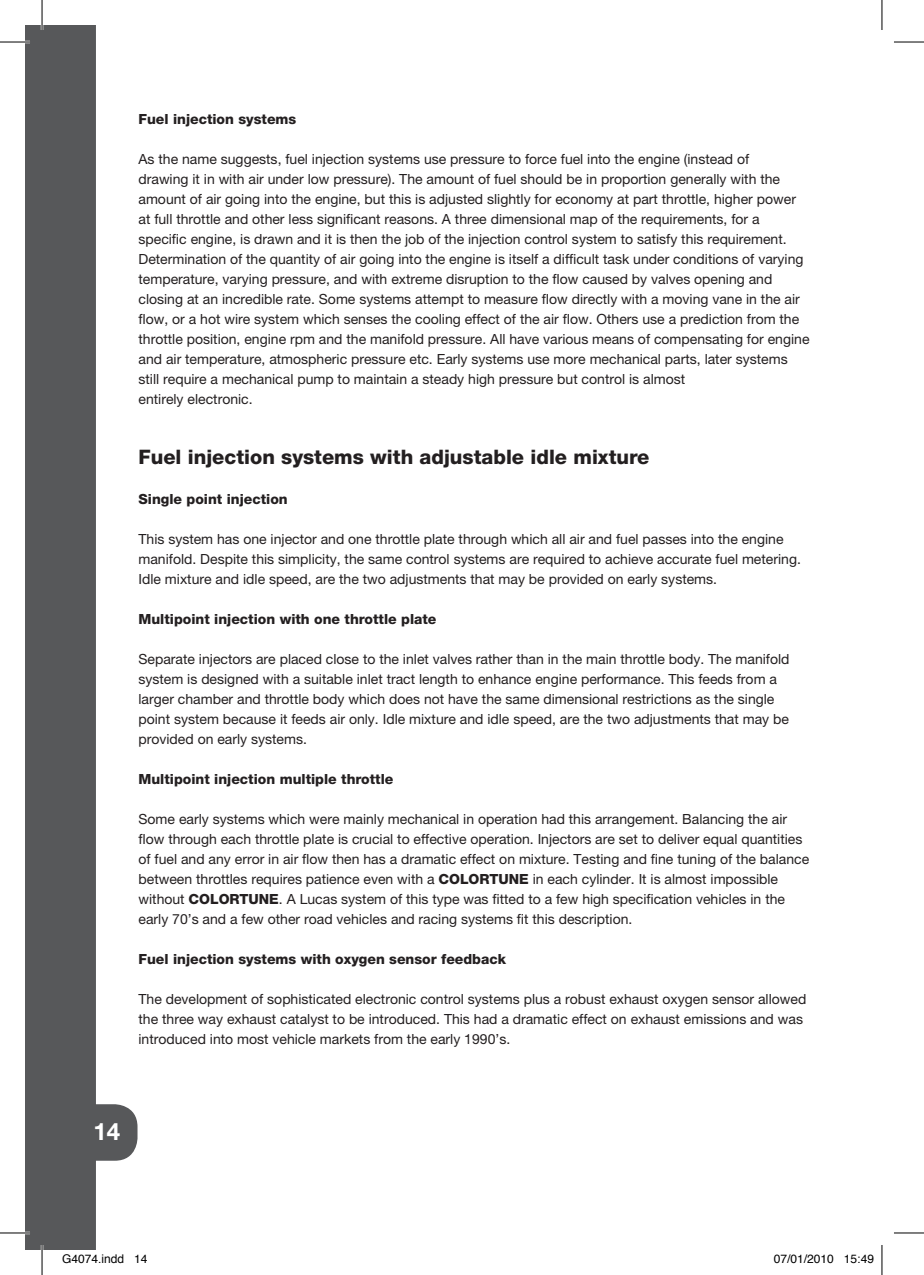
<style>
.page{position:relative;width:924px;height:1275px;background:#fff}
.page>*{position:absolute;margin:0;border:0;box-sizing:border-box;transform-origin:0 0}
.t1{font:700 24px "Helvetica Neue LT Pro";color:#fff}
.t2{font:800 20px "Helvetica Neue LT Pro";color:#231f20}
.t3{font:14px/20px "Helvetica Neue LT Pro";color:#231f20}
.t4{font:800 14px "Helvetica Neue LT Pro";color:#231f20}
.t5{font:12px "Helvetica";color:#000}
.s1{font-weight:800}
.s2{font-weight:400}
</style>
<div class="page">
<svg style="left:25px;top:25px;width:112px;height:1225px;fill:#57585a"></svg>
<hr style="left:0;top:41px;width:30px;height:2px;background:#fff">
<hr style="left:0;top:1231px;width:30px;height:3px;background:#fff">
<hr style="left:41px;top:0;width:2px;height:30px;background:#fff">
<hr style="left:41px;top:1245px;width:2px;height:30px;background:#fff">
<hr style="left:0;top:42px;width:30px;height:1px;background:#000">
<hr style="left:893px;top:42px;width:30px;height:1px;background:#000">
<hr style="left:0;top:1232px;width:30px;height:1px;background:#000">
<hr style="left:893px;top:1232px;width:30px;height:1px;background:#000">
<hr style="left:42px;top:0;width:1px;height:30px;background:#000">
<hr style="left:42px;top:1245px;width:1px;height:30px;background:#000">
<hr style="left:881px;top:0;width:1px;height:30px;background:#000">
<hr style="left:881px;top:1245px;width:1px;height:30px;background:#000">
<p class="t4" style="left:138px;top:111px;width:159px">Fuel injection systems</p>
<p class="t3" style="left:138px;top:149px;width:672px">As the name suggests, fuel injection systems use pressure to force fuel into the engine (instead of<br>drawing it in with air under low pressure). The amount of fuel should be in proportion generally with the amount of air going into the engine, but this is adjusted slightly for economy at part throttle, higher power at full throttle and other less significant reasons. A three dimensional map of the requirements, for a specific engine, is drawn and it is then the job of the injection control system to satisfy this requirement.<br>Determination of the quantity of air going into the engine is itself a difficult task under conditions of varying temperature, varying pressure, and with extreme disruption to the flow caused by valves opening and closing at an incredible rate. Some systems attempt to measure flow directly with a moving vane in the air flow, or a hot wire system which senses the cooling effect of the air flow. Others use a prediction from the throttle position, engine rpm and the manifold pressure. All have various means of compensating for engine and air temperature, atmospheric pressure etc. Early systems use more mechanical parts, later systems still require a mechanical pump to maintain a steady high pressure but control is almost<br>entirely electronic.</p>
<h2 class="t2" style="left:138px;top:445px;width:512px">Fuel injection systems with adjustable idle mixture</h2>
<p class="t4" style="left:138px;top:491px;width:151px">Single point injection</p>
<p class="t3" style="left:138px;top:529px;width:663px">This system has one injector and one throttle plate through which all air and fuel passes into the engine manifold. Despite this simplicity, the same control systems are required to achieve accurate fuel metering.<br>Idle mixture and idle speed, are the two adjustments that may be provided on early systems.</p>
<p class="t4" style="left:138px;top:611px;width:299px">Multipoint injection with one throttle plate</p>
<p class="t3" style="left:138px;top:649px;width:652px">Separate injectors are placed close to the inlet valves rather than in the main throttle body. The manifold system is designed with a suitable inlet tract length to enhance engine performance. This feeds from a larger chamber and throttle body which does not have the same dimensional restrictions as the single point system because it feeds air only. Idle mixture and idle speed, are the two adjustments that may be provided on early systems.</p>
<p class="t4" style="left:138px;top:771px;width:256px">Multipoint injection multiple throttle</p>
<p class="t3" style="left:138px;top:809px;width:672px">Some early systems which were mainly mechanical in operation had this arrangement. Balancing the air flow through each throttle plate is crucial to effective operation. Injectors are set to deliver equal quantities of fuel and any error in air flow then has a dramatic effect on mixture. Testing and fine tuning of the balance between throttles requires patience even with a <span class="s1">Colortune</span></p>
<p class="t3" style="left:532px;top:869px;width:247px">in each cylinder. It is almost impossible</p>
<p class="t4" style="left:138px;top:891px;width:72px"><span class="s2">without</span> Colortune</p>
<p class="t3" style="left:138px;top:889px;width:647px;text-indent:140px">. A Lucas system of this type was fitted to a few high specification vehicles in the early 70’s and a few other road vehicles and racing systems fit this description.</p>
<p class="t4" style="left:138px;top:951px;width:369px">Fuel injection systems with oxygen sensor feedback</p>
<p class="t3" style="left:138px;top:989px;width:669px">The development of sophisticated electronic control systems plus a robust exhaust oxygen sensor allowed the three way exhaust catalyst to be introduced. This had a dramatic effect on exhaust emissions and was introduced into most vehicle markets from the early 1990’s.</p>
<h1 class="t1" style="left:93px;top:1116px;width:28px">14</h1>
<p class="t5" style="left:62px;top:1248px;width:87px">G4074.indd 14</p>
<p class="t5" style="left:773px;top:1248px;width:102px">07/01/2010 15:49</p>
</div>
